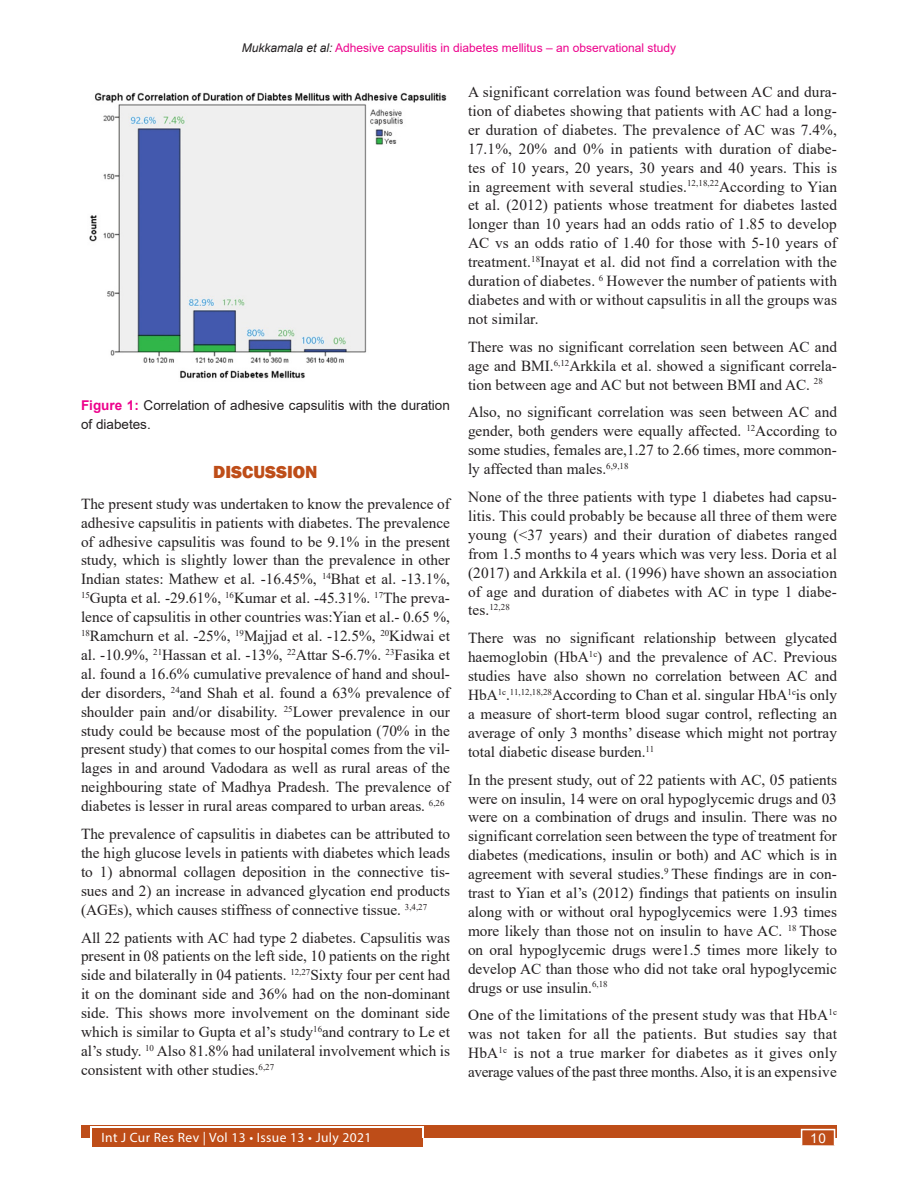
<style>
.page{position:relative;width:918px;height:1188px;background:#fff}
.page>*{position:absolute;margin:0;border:0;box-sizing:border-box;transform-origin:0 0}
.Head_1_copy_2{font:800 18px "Franklin Gothic";color:#be4d18}
.Text_copy{font:15.3px/18.9px "Times New Roman";color:#231f20;text-align:justify}
.Figure_caption{font:13.5px/18.9px "Arial";color:#231f20}
.t1{font:13.5px "Myriad Pro";letter-spacing:.03em;color:#fff}
.t2{font:13.5px "Arial";color:#fff}
.t3{font:12px "Arial";color:#ed028c}
.Text_copy-2{font:8.85px "Times New Roman";color:#231f20}
.s1{font-style:italic;color:#231f20}
.s2{font-weight:700;color:#ed028c}
.s3{font-size:15.3px}
</style>
<div class="page">
<div style="left:81px;top:1125px;width:756px;height:13px;background:#be4d18"></div>
<div style="left:92px;top:1128px;width:331px;height:19px;background:#be4d18"></div>
<hr style="left:91px;top:1127px;width:332px;height:1px;background:#fff">
<div style="left:801px;top:1129px;width:34px;height:17px;background:#be4d18;border:2px solid #fff"></div>
<img style="left:89px;top:92px;width:358px;height:287px">
<p class="t3" style="left:242px;top:39px;width:436px"><span class="s1">Mukkamala et al:</span> Adhesive capsulitis in diabetes mellitus – an observational study</p>
<p class="Figure_caption" style="left:81px;top:396px;width:370px"><span class="s2">Figure 1:</span> Correlation of adhesive capsulitis with the duration of diabetes.</p>
<p class="Head_1_copy_2" style="left:213px;top:460px;width:106px">DISCUSSION</p>
<p class="Text_copy" style="left:81px;top:494px;width:371px">The present study was undertaken to know the prevalence of adhesive capsulitis in patients with diabetes. The prevalence of adhesive capsulitis was found to be 9.1% in the present study, which is slightly lower than the prevalence in other Indian states: Mathew et al. -16.45%, <sup>14</sup>Bhat et al. -13.1%, <sup>15</sup>Gupta et al. -29.61%, <sup>16</sup>Kumar et al. -45.31%. <sup>17</sup>The preva&shy;lence of capsulitis in other countries was:Yian et al.- 0.65 %, <sup>18</sup>Ramchurn et al. -25%, <sup>19</sup>Majjad et al. -12.5%, <sup>20</sup>Kidwai et al. -10.9%, <sup>21</sup>Hassan et al. -13%, <sup>22</sup>Attar S-6.7%. <sup>23</sup>Fasika et al. found a 16.6% cumulative prevalence of hand and shoul&shy;der disorders, <sup>24</sup>and Shah et al. found a 63% prevalence of shoulder pain and/or disability. <sup>25</sup>Lower prevalence in our study could be because most of the population (70% in the present study) that comes to our hospital comes from the vil&shy;lages in and around Vadodara as well as rural areas of the neighbouring state of Madhya Pradesh. The prevalence of diabetes is lesser in rural areas compared to urban areas. <sup>6,26</sup></p>
<p class="Text_copy" style="left:81px;top:824px;width:371px">The prevalence of capsulitis in diabetes can be attributed to the high glucose levels in patients with diabetes which leads to 1) abnormal collagen deposition in the connective tis&shy;sues and 2) an increase in advanced glycation end products (AGEs), which causes stiffness of connective tissue. <sup>3,4,27</sup></p>
<p class="Text_copy" style="left:81px;top:928px;width:371px">All 22 patients with AC had type 2 diabetes. Capsulitis was present in 08 patients on the left side, 10 patients on the right side and bilaterally in 04 patients. <sup>12,27</sup>Sixty four per cent had it on the dominant side and 36% had on the non-dominant side. This shows more involvement on the dominant side which is similar to Gupta et al’s study<sup>16</sup>and contrary to Le et al’s study. <sup>10</sup> Also 81.8% had unilateral involvement which is consistent with other studies.<sup>6,27</sup></p>
<p class="Text_copy" style="left:468px;top:82px;width:371px">A significant correlation was found between AC and dura&shy;tion of diabetes showing that patients with AC had a long&shy;er duration of diabetes. The prevalence of AC was 7.4%, 17.1%, 20% and 0% in patients with duration of diabe&shy;tes of 10 years, 20 years, 30 years and 40 years. This is in agreement with several studies.<sup>12,18,22</sup>According to Yian et al. (2012) patients whose treatment for diabetes lasted longer than 10 years had an odds ratio of 1.85 to develop AC vs an odds ratio of 1.40 for those with 5-10 years of treatment.<sup>18</sup>Inayat et al. did not find a correlation with the duration of diabetes. <sup>6</sup> However the number of patients with diabetes and with or without capsulitis in all the groups was not similar.</p>
<p class="Text_copy" style="left:468px;top:337px;width:371px">There was no significant correlation seen between AC and age and BMI.<sup>6,12</sup>Arkkila et al. showed a significant correla&shy;tion between age and AC but not between BMI and AC. <sup>28</sup></p>
<p class="Text_copy" style="left:468px;top:402px;width:371px">Also, no significant correlation was seen between AC and gender, both genders were equally affected. <sup>12</sup>According to some studies, females are,1.27 to 2.66 times, more common&shy;ly affected than males.<sup>6,9,18</sup></p>
<p class="Text_copy" style="left:468px;top:487px;width:371px">None of the three patients with type 1 diabetes had capsu&shy;litis. This could probably be because all three of them were young (&lt;37 years) and their duration of diabetes ranged from 1.5 months to 4 years which was very less. Doria et al (2017) and Arkkila et al. (1996) have shown an association of age and duration of diabetes with AC in type 1 diabe-</p>
<p class="Text_copy-2" style="left:468px;top:601px;width:43px"><span class="s3">tes.</span>12,28</p>
<p class="Text_copy" style="left:468px;top:628px;width:371px">There was no significant relationship between glycated haemoglobin (HbA<sup>1c</sup>) and the prevalence of AC. Previous studies have also shown no correlation between AC and HbA<sup>1c</sup>.<sup>11,12,18,28</sup>According to Chan et al. singular HbA<sup>1c</sup>is only a measure of short-term blood sugar control, reflecting an average of only 3 months’ disease which might not portray total diabetic disease burden.<sup>11</sup></p>
<p class="Text_copy" style="left:468px;top:770px;width:371px">In the present study, out of 22 patients with AC, 05 patients were on insulin, 14 were on oral hypoglycemic drugs and 03 were on a combination of drugs and insulin. There was no significant correlation seen between the type of treatment for diabetes (medications, insulin or both) and AC which is in agreement with several studies.<sup>9</sup> These findings are in con&shy;trast to Yian et al’s (2012) findings that patients on insulin along with or without oral hypoglycemics were 1.93 times more likely than those not on insulin to have AC. <sup>18</sup> Those on oral hypoglycemic drugs were1.5 times more likely to develop AC than those who did not take oral hypoglycemic drugs or use insulin.<sup>6,18</sup></p>
<p class="Text_copy" style="left:468px;top:1005px;width:371px">One of the limitations of the present study was that HbA<sup>1c </sup>was not taken for all the patients. But studies say that HbA<sup>1c</sup> is not a true marker for diabetes as it gives only average values of the past three months. Also, it is an expensive</p>
<p class="t1" style="left:101px;top:1129px;width:271px">Int J Cur Res Rev | Vol 13 • Issue 13 • July 2021</p>
<p class="t2" style="left:810px;top:1129px;width:17px">10</p>
</div>
